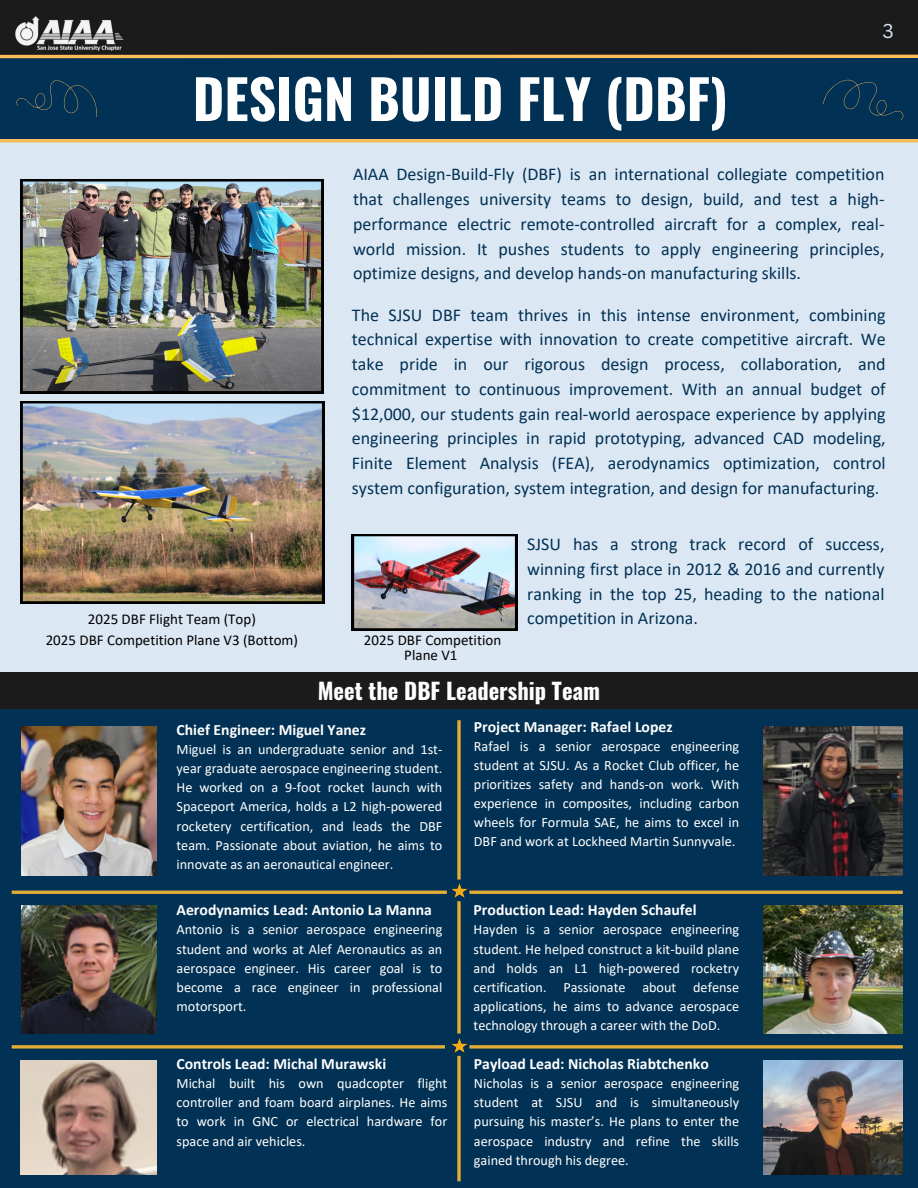
<style>
.page{position:relative;width:918px;height:1188px;background:#dce7f4}
.page>*{position:absolute;margin:0;border:0;box-sizing:border-box;transform-origin:0 0}
.t1{font:700 54px "Oswald";color:#fff}
.t2{font:700 22.5px "Oswald";color:#fefefe}
.t3{font:19.5px "Canva Sans";color:#dce7f4}
.t4{font:18px/24.8px "Calibri";color:#013154;text-align:justify}
.t5{font:700 15.75px "Calibri";color:#fff}
.t6{font:15px/14.7px "Calibri";color:#000;text-align:center}
.t7{font:14.25px/19.2px "Calibri";color:#fff;text-align:justify}
</style>
<div class="page">
<div style="left:0;top:55px;width:918px;height:84px;background:#013154"></div>
<div style="left:0;top:705px;width:918px;height:483px;background:#013154"></div>
<img style="left:21px;top:906px;width:135px;height:128px">
<img style="left:763px;top:906px;width:140px;height:128px">
<img style="left:21px;top:1060px;width:135px;height:114px">
<img style="left:763px;top:1060px;width:140px;height:114px">
<div style="left:0;top:0;width:918px;height:56px;background:#1b1b1b"></div>
<hr style="left:0;top:55px;width:918px;height:3px;background:#ffbd59">
<img style="left:15px;top:16px;width:109px;height:35px">
<svg style="left:817px;top:79px;width:88px;height:64px"></svg>
<svg style="left:14px;top:80px;width:91px;height:63px"></svg>
<hr style="left:0;top:139px;width:918px;height:3px;background:#ffbd59">
<div style="left:0;top:672px;width:918px;height:36px;background:#1b1b1b"></div>
<img style="left:763px;top:726px;width:140px;height:150px">
<img style="left:21px;top:726px;width:135px;height:150px">
<img style="left:21px;top:401px;width:303px;height:202px">
<svg style="left:457px;top:720px;width:4px;height:160px"></svg>
<svg style="left:457px;top:901px;width:4px;height:133px"></svg>
<svg style="left:457px;top:1056px;width:4px;height:125px"></svg>
<hr style="left:12px;top:891px;width:435px;height:3px;background:#e3ac36">
<svg style="left:12px;top:1045px;width:433px;height:4px;background:#bf983a"></svg>
<hr style="left:469px;top:891px;width:434px;height:3px;background:#e3ac36">
<svg style="left:469px;top:1045px;width:434px;height:4px;background:#bf983a"></svg>
<img style="left:452px;top:883px;width:16px;height:15px">
<img style="left:451px;top:1038px;width:16px;height:15px">
<img style="left:21px;top:179px;width:302px;height:214px">
<img style="left:352px;top:534px;width:165px;height:96px">
<p class="t1" style="left:193px;top:57px;width:537px">DESIGN BUILD FLY (DBF)</p>
<p class="t3" style="left:883px;top:18px;width:13px">3</p>
<p class="t4" style="left:353px;top:163px;width:533px">AIAA Design-Build-Fly (DBF) is an international collegiate competition that challenges university teams to design, build, and test a high&shy;performance electric remote-controlled aircraft for a complex, real&shy;world mission. It pushes students to apply engineering principles, optimize designs, and develop hands-on manufacturing skills.</p>
<p class="t4" style="left:352px;top:304px;width:535px">The SJSU DBF team thrives in this intense environment, combining technical expertise with innovation to create competitive aircraft. We take pride in our rigorous design process, collaboration, and commitment to continuous improvement. With an annual budget of $12,000, our students gain real-world aerospace experience by applying engineering principles in rapid prototyping, advanced CAD modeling, Finite Element Analysis (FEA), aerodynamics optimization, control system configuration, system integration, and design for manufacturing.</p>
<p class="t6" style="left:88px;top:613px;width:170px">2025 DBF Flight Team (Top)</p>
<p class="t6" style="left:46px;top:634px;width:254px">2025 DBF Competition Plane V3 (Bottom)</p>
<p class="t6" style="left:364px;top:634px;width:139px">2025 DBF Competition<br>Plane V1</p>
<p class="t4" style="left:527px;top:533px;width:359px">SJSU has a strong track record of success, winning first place in 2012 &amp; 2016 and currently ranking in the top 25, heading to the national competition in Arizona.</p>
<p class="t2" style="left:318px;top:674px;width:284px">Meet the DBF Leadership Team</p>
<p class="t5" style="left:177px;top:723px;width:191px">Chief Engineer: Miguel Yanez</p>
<h3 class="t7" style="left:177px;top:741px;width:267px">Miguel is an undergraduate senior and 1st&shy;year graduate aerospace engineering student.<br>He worked on a 9-foot rocket launch with Spaceport America, holds a L2 high-powered rocketery certification, and leads the DBF team. Passionate about aviation, he aims to innovate as an aeronautical engineer.</h3>
<h1 class="t5" style="left:177px;top:904px;width:257px">Aerodynamics Lead: Antonio La Manna</h1>
<p class="t7" style="left:177px;top:921px;width:267px">Antonio is a senior aerospace engineering student and works at Alef Aeronautics as an aerospace engineer. His career goal is to become a race engineer in professional motorsport.</p>
<p class="t5" style="left:177px;top:1057px;width:211px">Controls Lead: Michal Murawski</p>
<p class="t7" style="left:177px;top:1075px;width:272px">Michal built his own quadcopter flight controller and foam board airplanes. He aims to work in GNC or electrical hardware for space and air vehicles.</p>
<h2 class="t5" style="left:474px;top:720px;width:200px">Project Manager: Rafael Lopez</h2>
<p class="t7" style="left:474px;top:738px;width:267px">Rafael is a senior aerospace engineering student at SJSU. As a Rocket Club officer, he prioritizes safety and hands-on work. With experience in composites, including carbon wheels for Formula SAE, he aims to excel in DBF and work at Lockheed Martin Sunnyvale.</p>
<h3 class="t5" style="left:474px;top:904px;width:225px">Production Lead: Hayden Schaufel</h3>
<h3 class="t7" style="left:474px;top:921px;width:267px">Hayden is a senior aerospace engineering student. He helped construct a kit-build plane and holds an L1 high-powered rocketry certification. Passionate about defense applications, he aims to advance aerospace technology through a career with the DoD.</h3>
<p class="t5" style="left:474px;top:1057px;width:237px">Payload Lead: Nicholas Riabtchenko</p>
<p class="t7" style="left:474px;top:1075px;width:267px">Nicholas is a senior aerospace engineering student at SJSU and is simultaneously pursuing his master’s. He plans to enter the aerospace industry and refine the skills gained through his degree.</p>
</div>
